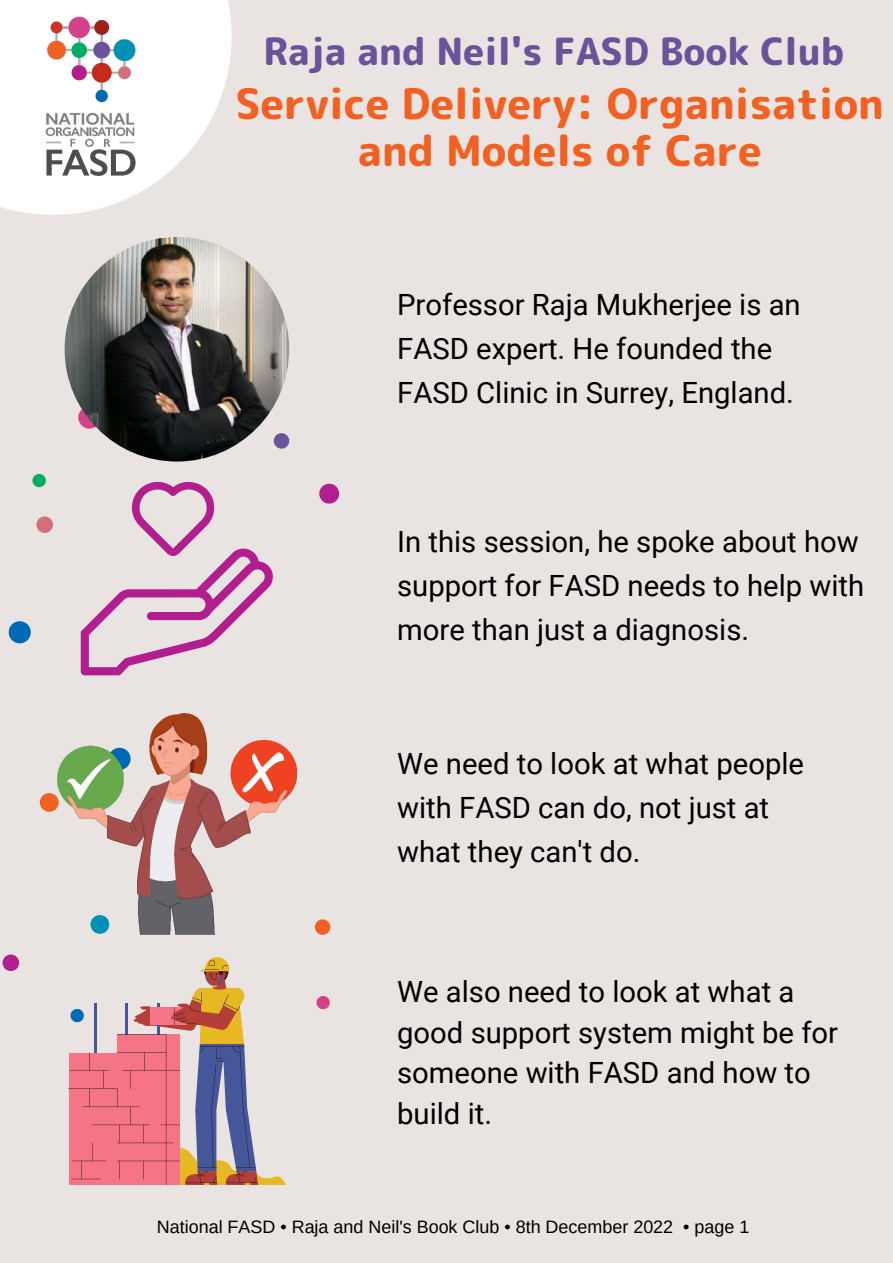
<style>
.page{position:relative;width:893px;height:1263px;background:#e9e4e1}
.page>*{position:absolute;margin:0;border:0;box-sizing:border-box;transform-origin:0 0}
.t1{font:800 75px "Rounded Mplus 1 c";color:#d44189}
.t2{font:800 75px "Rounded Mplus 1 c";color:#0069b5}
.t3{font:800 67.5px "Rounded Mplus 1 c";color:#b21e8e}
.t4{font:800 63.75px "Rounded Mplus 1 c";color:#008fb5}
.t5{font:800 63.75px "Rounded Mplus 1 c";color:#f26122}
.t6{font:800 56.25px "Rounded Mplus 1 c";color:#b21e8e}
.t7{font:800 56.25px "Rounded Mplus 1 c";color:#d56f7e}
.t8{font:800 52.5px "Rounded Mplus 1 c";color:#f26122}
.t9{font:800 45px "Rounded Mplus 1 c";color:#0069b5}
.t10{font:800 45px "Rounded Mplus 1 c";color:#d44189}
.t11{font:800 45px "Rounded Mplus 1 c";color:#00ad64}
.t12{font:800 42px/47.8px "Rounded Mplus 1 c";color:#f26122;text-align:center}
.t13{font:800 37.5px "Rounded Mplus 1 c";color:#69539a}
.t14{font:29.25px/43.9px "Roboto";color:#000}
.t15{font:17.92px "Arimo";color:#000}
</style>
<div class="page">
<svg style="left:0;top:0;width:232px;height:215px;fill:#fff"></svg>
<img style="left:45px;top:16px;width:91px;height:160px">
<img style="left:65px;top:237px;width:224px;height:224px;border-radius:50%">
<svg style="left:81px;top:482px;width:192px;height:193px"></svg>
<img style="left:58px;top:713px;width:238px;height:222px">
<div style="left:117px;top:1035px;width:63px;height:150px;background:#f57586"></div>
<div style="left:69px;top:1053px;width:50px;height:132px;background:#f57586"></div>
<hr style="left:126px;top:1003px;width:2px;height:32px;background:#45579a">
<hr style="left:94px;top:1003px;width:2px;height:50px;background:#45579a">
<hr style="left:117px;top:1052px;width:49px;height:1px;background:#281516">
<hr style="left:117px;top:1034px;width:49px;height:1px;background:#281516">
<hr style="left:122px;top:1070px;width:58px;height:1px;background:#281516">
<hr style="left:69px;top:1070px;width:40px;height:1px;background:#281516">
<hr style="left:68px;top:1088px;width:49px;height:1px;background:#281516">
<hr style="left:83px;top:1106px;width:57px;height:1px;background:#281516">
<hr style="left:92px;top:1124px;width:58px;height:1px;background:#281516">
<hr style="left:117px;top:1143px;width:57px;height:1px;background:#281516">
<hr style="left:117px;top:1161px;width:63px;height:1px;background:#281516">
<svg style="left:117px;top:1088px;width:1px;height:19px"></svg>
<svg style="left:89px;top:1088px;width:1px;height:19px"></svg>
<svg style="left:89px;top:1053px;width:1px;height:18px"></svg>
<svg style="left:103px;top:1070px;width:1px;height:19px"></svg>
<hr style="left:72px;top:1161px;width:34px;height:1px;background:#281516">
<hr style="left:71px;top:1179px;width:30px;height:1px;background:#281516">
<svg style="left:81px;top:1161px;width:1px;height:18px"></svg>
<svg style="left:92px;top:1143px;width:1px;height:18px"></svg>
<svg style="left:119px;top:1124px;width:1px;height:19px"></svg>
<svg style="left:119px;top:1161px;width:1px;height:18px"></svg>
<svg style="left:130px;top:957px;width:156px;height:228px"></svg>
<p class="t13" style="left:264px;top:25px;width:582px">Raja and Neil's FASD Book Club</p>
<h3 class="t12" style="left:235px;top:79px;width:650px">Service Delivery: Organisation and Models of Care</h3>
<h3 class="t11" style="left:28px;top:448px;width:25px">•</h3>
<h3 class="t7" style="left:30px;top:485px;width:31px">•</h3>
<h1 class="t1" style="left:70px;top:364px;width:227px">• <sub>•</sub></h1>
<h2 class="t3" style="left:311px;top:446px;width:37px">•</h2>
<h1 class="t2" style="left:0;top:579px;width:41px">•</h1>
<p class="t14" style="left:397px;top:281px;width:405px">Professor Raja Mukherjee is an<br>FASD expert. He founded the<br>FASD Clinic in Surrey, England.</p>
<p class="t14" style="left:397px;top:519px;width:469px">In this session, he spoke about how support for FASD needs to help with more than just a diagnosis.</p>
<h3 class="t5" style="left:32px;top:757px;width:35px">•</h3>
<h1 class="t2" style="left:100px;top:705px;width:41px">•</h1>
<h3 class="t6" style="left:-4px;top:923px;width:31px">•</h3>
<h3 class="t4" style="left:83px;top:879px;width:35px">•</h3>
<h3 class="t9" style="left:66px;top:984px;width:25px">•</h3>
<h3 class="t8" style="left:309px;top:890px;width:29px">•</h3>
<h3 class="t10" style="left:311px;top:971px;width:25px">•</h3>
<p class="t14" style="left:397px;top:741px;width:408px">We need to look at what people with FASD can do, not just at what they can't do.</p>
<p class="t14" style="left:397px;top:970px;width:442px;line-height:40.5px">We also need to look at what a good support system might be for someone with FASD and how to build it.</p>
<p class="t15" style="left:157px;top:1216px;width:594px">National FASD • Raja and Neil's Book Club • 8th December 2022 • page 1</p>
</div>
